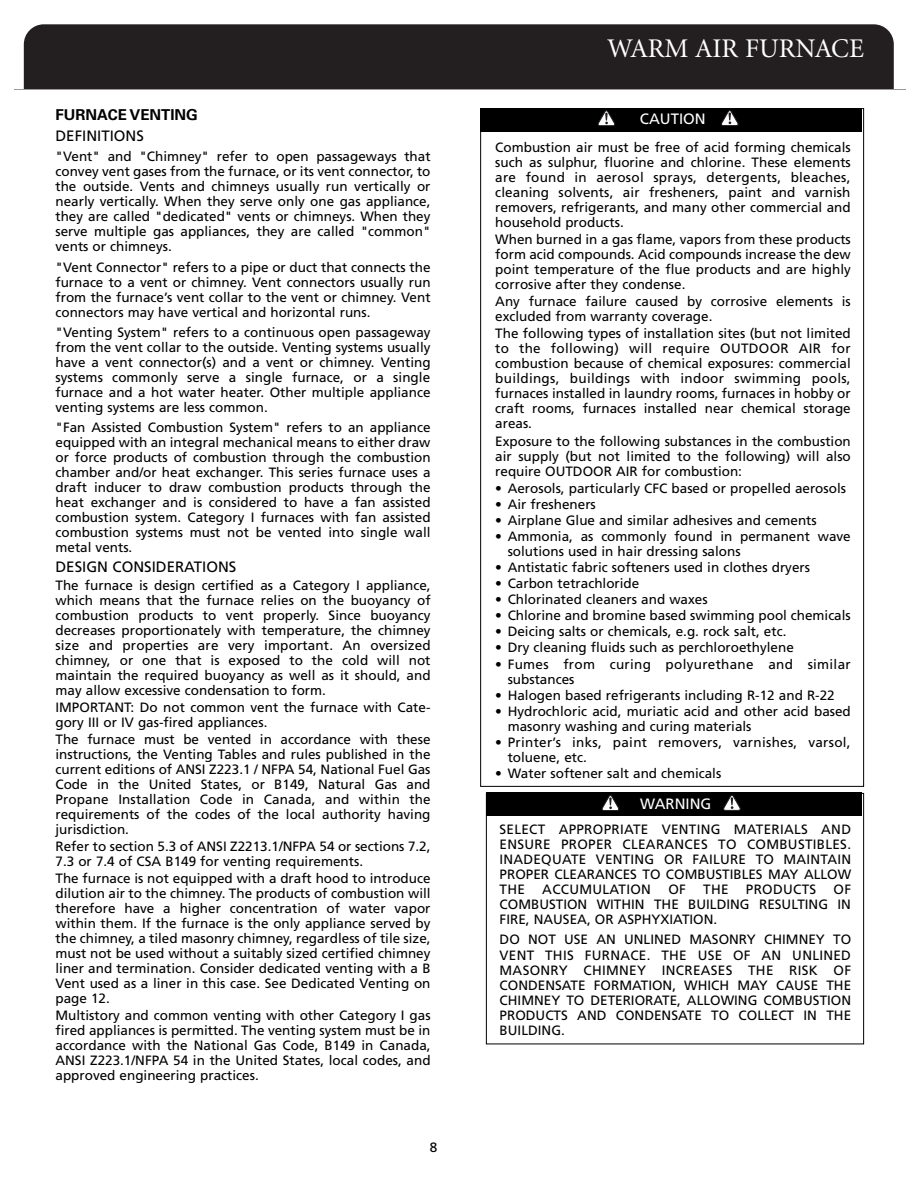
<style>
.page{position:relative;width:918px;height:1188px;background:#fff}
.page>*{position:absolute;margin:0;border:0;box-sizing:border-box;transform-origin:0 0}
.t1{font:27px "Minion";color:#fff}
.t2{font:15px "Frutiger";color:#000}
.t3{font:15px "Frutiger";color:#fff}
.t4{font:700 15px "Univers";color:#000}
.t5{font:13.5px/15px "Frutiger";color:#000;text-align:justify}
.t6{font:13.5px/15px "Frutiger";letter-spacing:.02em;color:#000}
</style>
<div class="page">
<div style="left:24px;top:24px;width:870px;height:65px;background:#231f20"></div>
<hr style="left:15px;top:89px;width:891px;height:1px;background:#231f20">
<div style="left:486px;top:793px;width:376px;height:23px;background:#000"></div>
<svg style="left:723px;top:795px;width:18px;height:16px"></svg>
<svg style="left:601px;top:795px;width:18px;height:16px"></svg>
<div style="left:480px;top:108px;width:382px;height:23px;background:#000"></div>
<svg style="left:721px;top:110px;width:18px;height:16px"></svg>
<svg style="left:597px;top:110px;width:18px;height:16px"></svg>
<p class="t4" style="left:56px;top:110px;width:144px">FURNACE VENTING</p>
<p class="t2" style="left:56px;top:129px;width:90px">DEFINITIONS</p>
<p class="t5" style="left:55px;top:150px;width:377px">"Vent" and "Chimney" refer to open passageways that convey vent gases from the furnace, or its vent connector, to the outside. Vents and chimneys usually run vertically or nearly vertically. When they serve only one gas appliance, they are called "dedicated" vents or chimneys. When they serve multiple gas appliances, they are called "common" vents or chimneys.</p>
<p class="t5" style="left:55px;top:260px;width:377px">"Vent Connector" refers to a pipe or duct that connects the furnace to a vent or chimney. Vent connectors usually run from the furnace’s vent collar to the vent or chimney. Vent connectors may have vertical and horizontal runs.</p>
<p class="t5" style="left:55px;top:326px;width:377px">"Venting System" refers to a continuous open passageway from the vent collar to the outside. Venting systems usually have a vent connector(s) and a vent or chimney. Venting systems commonly serve a single furnace, or a single furnace and a hot water heater. Other multiple appliance venting systems are less common.</p>
<p class="t5" style="left:55px;top:421px;width:377px">"Fan Assisted Combustion System" refers to an appliance equipped with an integral mechanical means to either draw or force products of combustion through the combustion chamber and/or heat exchanger. This series furnace uses a draft inducer to draw combustion products through the heat exchanger and is considered to have a fan assisted combustion system. Category I furnaces with fan assisted combustion systems must not be vented into single wall metal vents.</p>
<p class="t2" style="left:56px;top:561px;width:182px">DESIGN CONSIDERATIONS</p>
<p class="t5" style="left:55px;top:579px;width:377px">The furnace is design certified as a Category I appliance, which means that the furnace relies on the buoyancy of combustion products to vent properly. Since buoyancy decreases proportionately with temperature, the chimney size and properties are very important. An oversized chimney, or one that is exposed to the cold will not maintain the required buoyancy as well as it should, and may allow excessive condensation to form.</p>
<p class="t5" style="left:56px;top:701px;width:377px">IMPORTANT: Do not common vent the furnace with Cate&shy;gory III or IV gas-fired appliances.</p>
<p class="t5" style="left:56px;top:733px;width:377px">The furnace must be vented in accordance with these instructions, the Venting Tables and rules published in the current editions of ANSI Z223.1 / NFPA 54, National Fuel Gas Code in the United States, or B149, Natural Gas and Propane Installation Code in Canada, and within the requirements of the codes of the local authority having jurisdiction.</p>
<p class="t5" style="left:56px;top:840px;width:377px">Refer to section 5.3 of ANSI Z2213.1/NFPA 54 or sections 7.2,<br>7.3 or 7.4 of CSA B149 for venting requirements.</p>
<p class="t5" style="left:56px;top:872px;width:377px">The furnace is not equipped with a draft hood to introduce dilution air to the chimney. The products of combustion will therefore have a higher concentration of water vapor within them. If the furnace is the only appliance served by the chimney, a tiled masonry chimney, regardless of tile size, must not be used without a suitably sized certified chimney liner and termination. Consider dedicated venting with a B Vent used as a liner in this case. See Dedicated Venting on page 12.</p>
<p class="t5" style="left:56px;top:1009px;width:377px">Multistory and common venting with other Category I gas fired appliances is permitted. The venting system must be in accordance with the National Gas Code, B149 in Canada, ANSI Z223.1/NFPA 54 in the United States, local codes, and approved engineering practices.</p>
<p class="t5" style="left:430px;top:1140px;width:9px">8</p>
<h1 class="t1" style="left:608px;top:38px;width:258px">WARM AIR FURNACE</h1>
<p class="t3" style="left:640px;top:113px;width:67px">CAUTION</p>
<p class="t5" style="left:495px;top:141px;width:357px">Combustion air must be free of acid forming chemicals such as sulphur, fluorine and chlorine. These elements are found in aerosol sprays, detergents, bleaches, cleaning solvents, air fresheners, paint and varnish removers, refrigerants, and many other commercial and household products.</p>
<p class="t5" style="left:495px;top:233px;width:357px">When burned in a gas flame, vapors from these products form acid compounds. Acid compounds increase the dew point temperature of the flue products and are highly corrosive after they condense.</p>
<p class="t5" style="left:495px;top:295px;width:357px">Any furnace failure caused by corrosive elements is excluded from warranty coverage.</p>
<p class="t5" style="left:495px;top:327px;width:357px">The following types of installation sites (but not limited to the following) will require OUTDOOR AIR for combustion because of chemical exposures: commercial buildings, buildings with indoor swimming pools, furnaces installed in laundry rooms, furnaces in hobby or craft rooms, furnaces installed near chemical storage areas.</p>
<p class="t5" style="left:495px;top:434px;width:357px">Exposure to the following substances in the combustion air supply (but not limited to the following) will also require OUTDOOR AIR for combustion:</p>
<p class="t5" style="left:495px;top:482px;width:352px">• Aerosols, particularly CFC based or propelled aerosols</p>
<p class="t5" style="left:495px;top:498px;width:102px">• Air fresheners</p>
<p class="t5" style="left:495px;top:514px;width:323px">• Airplane Glue and similar adhesives and cements</p>
<p class="t5" style="left:508px;top:530px;width:345px;text-indent:-12px">• Ammonia, as commonly found in permanent wave solutions used in hair dressing salons</p>
<p class="t5" style="left:495px;top:561px;width:316px">• Antistatic fabric softeners used in clothes dryers</p>
<p class="t5" style="left:495px;top:577px;width:146px">• Carbon tetrachloride</p>
<p class="t5" style="left:495px;top:593px;width:214px">• Chlorinated cleaners and waxes</p>
<p class="t5" style="left:495px;top:609px;width:357px">• Chlorine and bromine based swimming pool chemicals</p>
<p class="t5" style="left:495px;top:625px;width:293px">• Deicing salts or chemicals, e.g. rock salt, etc.</p>
<p class="t5" style="left:495px;top:641px;width:300px">• Dry cleaning fluids such as perchloroethylene</p>
<p class="t6" style="left:508px;top:657px;width:345px;text-indent:-12px">• Fumes from curing polyurethane and similar substances</p>
<p class="t5" style="left:495px;top:689px;width:341px">• Halogen based refrigerants including R-12 and R-22</p>
<p class="t5" style="left:508px;top:705px;width:345px;text-indent:-12px">• Hydrochloric acid, muriatic acid and other acid based masonry washing and curing materials</p>
<p class="t6" style="left:508px;top:736px;width:344px;text-indent:-12px">• Printer’s inks, paint removers, varnishes, varsol, toluene, etc.</p>
<p class="t5" style="left:495px;top:767px;width:228px">• Water softener salt and chemicals</p>
<p class="t3" style="left:640px;top:798px;width:73px">WARNING</p>
<p class="t5" style="left:500px;top:822px;width:353px">SELECT APPROPRIATE VENTING MATERIALS AND ENSURE PROPER CLEARANCES TO COMBUSTIBLES.<br>INADEQUATE VENTING OR FAILURE TO MAINTAIN PROPER CLEARANCES TO COMBUSTIBLES MAY ALLOW THE</p>
<p class="t5" style="left:500px;top:883px;width:353px;text-indent:334px">OF COMBUSTION WITHIN THE BUILDING RESULTING IN FIRE, NAUSEA, OR ASPHYXIATION.</p>
<p class="t5" style="left:500px;top:933px;width:353px">DO NOT USE AN UNLINED MASONRY CHIMNEY TO VENT THIS FURNACE. THE USE OF AN UNLINED MASONRY CHIMNEY INCREASES THE RISK OF CONDENSATE FORMATION, WHICH MAY CAUSE THE CHIMNEY TO DETERIORATE, ALLOWING COMBUSTION PRODUCTS AND CONDENSATE TO COLLECT IN THE BUILDING.</p>
<p class="t6" style="left:542px;top:883px;width:110px">ACCUMULATION</p>
<p class="t5" style="left:668px;top:883px;width:19px">OF</p>
<p class="t5" style="left:703px;top:883px;width:27px">THE</p>
<p class="t6" style="left:746px;top:883px;width:72px">PRODUCTS</p>
</div>
